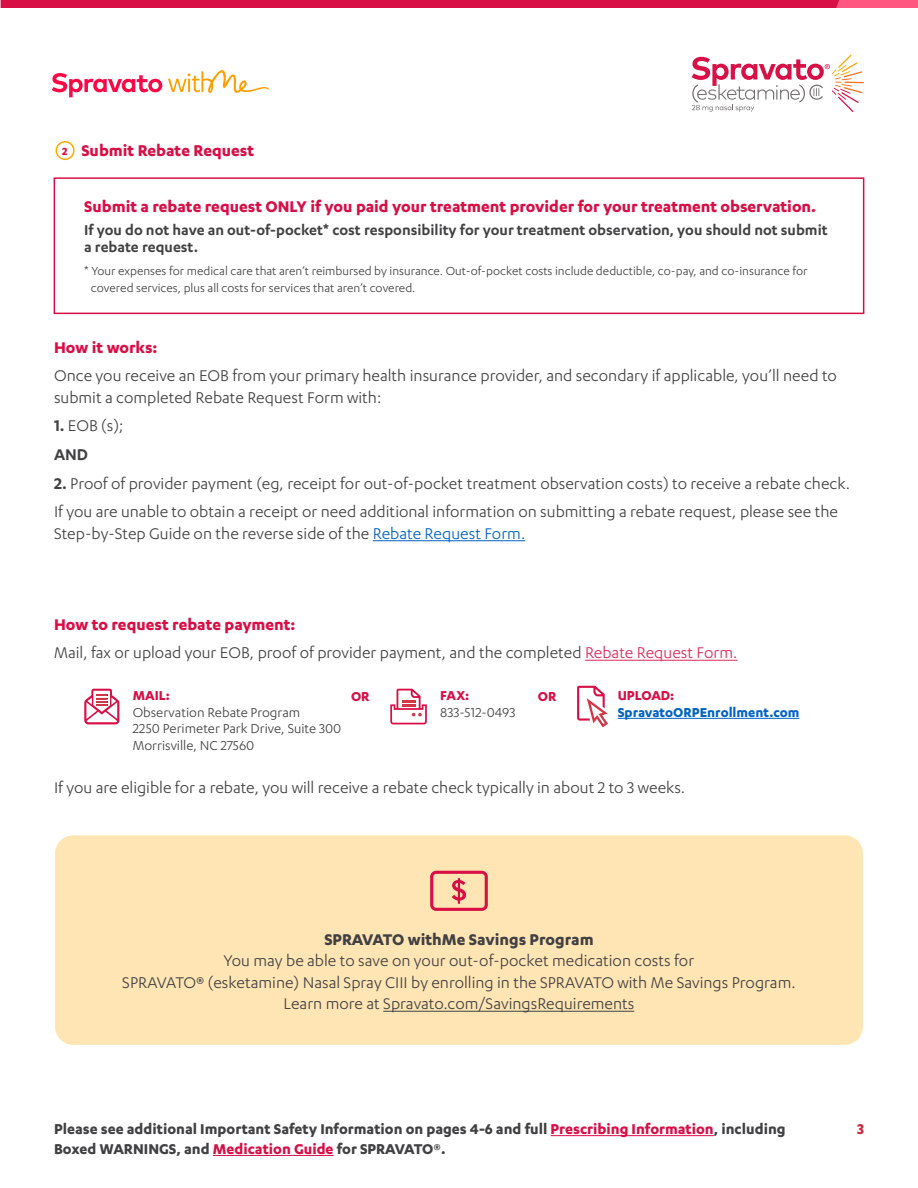
<style>
.page{position:relative;width:918px;height:1188px;background:#fff}
.page>*{position:absolute;margin:0;border:0;box-sizing:border-box;transform-origin:0 0}
.t1{font:18px/28.7px "Karbon";color:#414042}
.t2{font:700 18px "Karbon";color:#d80f45}
.t3{font:700 18px "Karbon";color:#414042}
.t4{font:700 16.5px/19.8px "Karbon";color:#414042}
.t5{font:600 16.5px/16.5px "Karbon";color:#414042}
.t6{font:700 16.5px "Karbon";color:#cf2944}
.t7{font:15px/16.5px "Karbon";color:#414042}
.t8{font:700 15px "Karbon";color:#0063c5}
.t9{font:700 15px "Karbon";color:#d80f45}
.t10{font:13.5px/16.5px "Karbon";color:#414042}
.s1{font-size:12px}
.s2{font-weight:600}
.s3{color:#0063c5}
.s4{font-weight:700;color:#d80f45}
.s5{color:#df2958}
.s6{color:#d80f45}
</style>
<div class="page">
<svg style="left:1px;top:0;width:917px;height:8px;background:#db154a"></svg>
<hr style="left:551px;top:1135px;width:163px;height:1px;background:#d80f45">
<hr style="left:213px;top:1155px;width:121px;height:1px;background:#d80f45">
<svg style="left:168px;top:70px;width:101px;height:23px"></svg>
<svg style="left:52px;top:73px;width:110px;height:24px"></svg>
<svg style="left:692px;top:55px;width:172px;height:57px"></svg>
<div style="left:55px;top:835px;width:808px;height:210px;background:#ffe5b4;border-radius:18px"></div>
<hr style="left:585px;top:660px;width:152px;height:1px;background:#df2958">
<svg style="left:390px;top:689px;width:37px;height:35px"></svg>
<svg style="left:84px;top:689px;width:35px;height:35px"></svg>
<svg style="left:430px;top:871px;width:58px;height:40px"></svg>
<hr style="left:383px;top:1011px;width:251px;height:1px;background:#414042">
<svg style="left:577px;top:686px;width:31px;height:41px"></svg>
<hr style="left:618px;top:718px;width:181px;height:1px;background:#0063c5">
<hr style="left:373px;top:540px;width:152px;height:1px;background:#0063c5">
<div style="left:56px;top:141px;width:19px;height:19px;border:2px solid #ffa800;border-radius:50%"></div>
<div style="left:54px;top:177px;width:810px;height:137px;border:2px solid #d80f45"></div>
<p class="t2" style="left:62px;top:140px;width:194px"><span class="s1">2</span> Submit Rebate Request</p>
<p class="t2" style="left:84px;top:196px;width:733px">Submit a rebate request ONLY if you paid your treatment provider for your treatment observation.</p>
<p class="t5" style="left:84px;top:222px;width:745px">If you do not have an out-of-pocket* cost responsibility for your treatment observation, you should not submit a rebate request.</p>
<p class="t10" style="left:91px;top:263px;width:718px;text-indent:-7px">* Your expenses for medical care that aren’t reimbursed by insurance. Out-of-pocket costs include deductible, co-pay, and co-insurance for covered services, plus all costs for services that aren’t covered.</p>
<p class="t2" style="left:54px;top:337px;width:105px">How it works:</p>
<p class="t1" style="left:54px;top:365px;width:784px;line-height:21.6px">Once you receive an EOB from your primary health insurance provider, and secondary if applicable, you’ll need to submit a completed Rebate Request Form with:</p>
<p class="t1" style="left:54px;top:411px;width:71px"><span class="s2">1.</span> EOB (s);<br><span class="s2">AND</span></p>
<p class="t1" style="left:54px;top:468px;width:798px"><span class="s2">2.</span> Proof of provider payment (eg, receipt for out-of-pocket treatment observation costs) to receive a rebate check.<br>If you are unable to obtain a receipt or need additional information on submitting a rebate request, please see the</p>
<p class="t1" style="left:54px;top:519px;width:473px">Step-by-Step Guide on the reverse side of the <span class="s3">Rebate Request Form.</span></p>
<p class="t1" style="left:54px;top:610px;width:685px"><span class="s4">How to request rebate payment:<br></span>Mail, fax or upload your EOB, proof of provider payment, and the completed <span class="s5">Rebate Request Form.</span></p>
<p class="t9" style="left:133px;top:687px;width:39px">MAIL:</p>
<p class="t9" style="left:351px;top:688px;width:20px">OR</p>
<p class="t9" style="left:538px;top:688px;width:20px">OR</p>
<p class="t7" style="left:133px;top:704px;width:210px">Observation Rebate Program<br>2250 Perimeter Park Drive, Suite 300<br>Morrisville, NC 27560</p>
<p class="t9" style="left:440px;top:687px;width:30px">FAX:</p>
<p class="t7" style="left:440px;top:704px;width:77px">833-512-0493</p>
<p class="t9" style="left:618px;top:687px;width:58px">UPLOAD:</p>
<p class="t8" style="left:618px;top:704px;width:183px">SpravatoORPEnrollment.com</p>
<p class="t1" style="left:54px;top:772px;width:633px">If you are eligible for a rebate, you will receive a rebate check typically in about 2 to 3 weeks.</p>
<p class="t3" style="left:324px;top:929px;width:271px">SPRAVATO withMe Savings Program</p>
<p class="t1" style="left:122px;top:949px;width:675px;line-height:21.6px;text-align:center">You may be able to save on your out-of-pocket medication costs for<br>SPRAVATO® (esketamine) Nasal Spray CIII by enrolling in the SPRAVATO with Me Savings Program.<br>Learn more at Spravato.com/SavingsRequirements</p>
<p class="t4" style="left:54px;top:1118px;width:733px">Please see additional Important Safety Information on pages 4-6 and full <span class="s6">Prescribing Information</span>, including<br>Boxed WARNINGS, and <span class="s6">Medication Guide</span> for SPRAVATO®.</p>
<p class="t6" style="left:857px;top:1120px;width:8px">3</p>
</div>
